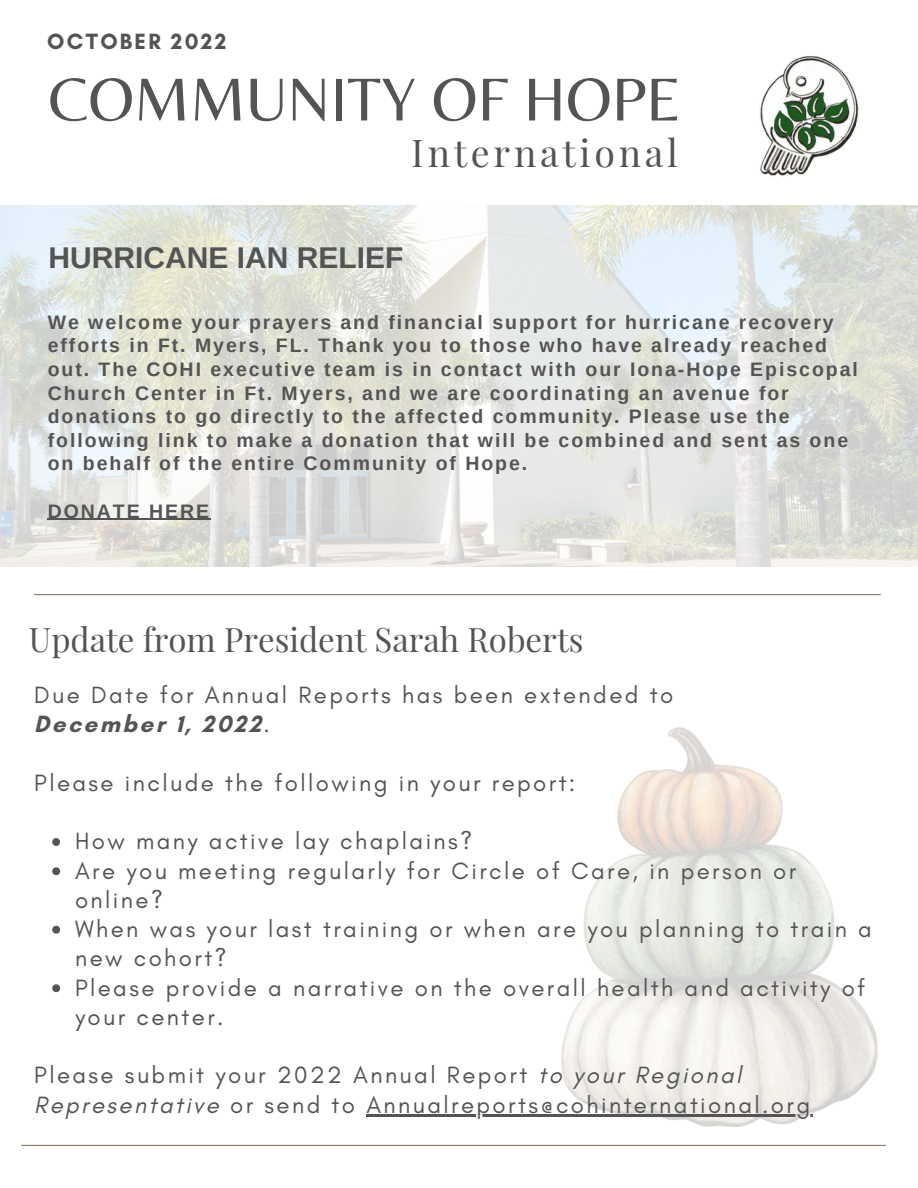
<style>
.page{position:relative;width:918px;height:1188px;background:#fff}
.page>*{position:absolute;margin:0;border:0;box-sizing:border-box;transform-origin:0 0}
.t1{font:63px "Belleza";color:#545454}
.t2{font:37.5px "Playfair Display";letter-spacing:.1em;color:#545454}
.t3{font:33px "Playfair Display";color:#545454}
.t4{font:700 30px "Arimo";color:#545454}
.t5{font:24px/29.2px "Glacial Indifference";letter-spacing:.1em;color:#545454}
.t6{font:700 22.5px "Glacial Indifference";letter-spacing:.1em;color:#545454}
.t7{font:700 19.5px/23.7px "Arimo";letter-spacing:.1em;color:#545454}
.s1{font-weight:700}
.s2{font-style:italic}
</style>
<div class="page">
<img style="left:759px;top:55px;width:100px;height:122px">
<img style="left:0;top:205px;width:918px;height:361px">
<hr style="left:34px;top:594px;width:846px;height:1px;background:#8c7c6d">
<hr style="left:22px;top:1145px;width:864px;height:1px;background:#8c7c6d">
<img style="left:562px;top:728px;width:316px;height:398px">
<hr style="left:48px;top:519px;width:163px;height:1px;background:#545454">
<svg style="left:52px;top:838px;width:8px;height:8px"></svg>
<svg style="left:52px;top:867px;width:8px;height:8px"></svg>
<svg style="left:52px;top:926px;width:8px;height:8px"></svg>
<svg style="left:52px;top:984px;width:8px;height:8px"></svg>
<hr style="left:366px;top:1115px;width:447px;height:2px;background:#545454">
<p class="t6" style="left:47px;top:28px;width:181px">OCTOBER 2022</p>
<h1 class="t1" style="left:49px;top:62px;width:634px">COMMUNITY OF HOPE</h1>
<h2 class="t2" style="left:411px;top:127px;width:268px">International</h2>
<p class="t4" style="left:49px;top:241px;width:356px">HURRICANE IAN RELIEF</p>
<p class="t7" style="left:48px;top:310px;width:812px">We welcome your prayers and financial support for hurricane recovery efforts in Ft. Myers, FL. Thank you to those who have already reached out. The COHI executive team is in contact with our Iona-Hope Episcopal Church Center in Ft. Myers, and we are coordinating an avenue for donations to go directly to the affected community. Please use the following link to make a donation that will be combined and sent as one on behalf of the entire Community of Hope.</p>
<p class="t7" style="left:48px;top:499px;width:163px">DONATE HERE</p>
<h3 class="t3" style="left:29px;top:616px;width:556px">Update from President Sarah Roberts</h3>
<p class="t5" style="left:34px;top:680px;width:641px">Due Date for Annual Reports has been extended to<br><span class="s1">December 1, 2022</span>.</p>
<p class="t5" style="left:34px;top:768px;width:543px">Please include the following in your report:</p>
<p class="t5" style="left:75px;top:826px;width:798px">How many active lay chaplains?<br>Are you meeting regularly for Circle of Care, in person or online?<br>When was your last training or when are you planning to train a new cohort?<br>Please provide a narrative on the overall health and activity of your center.</p>
<p class="t5" style="left:34px;top:1060px;width:777px">Please submit your 2022 Annual Report <span class="s2">to your Regional<br>Representative</span> or send to Annualreports@cohinternational.org</p>
</div>
